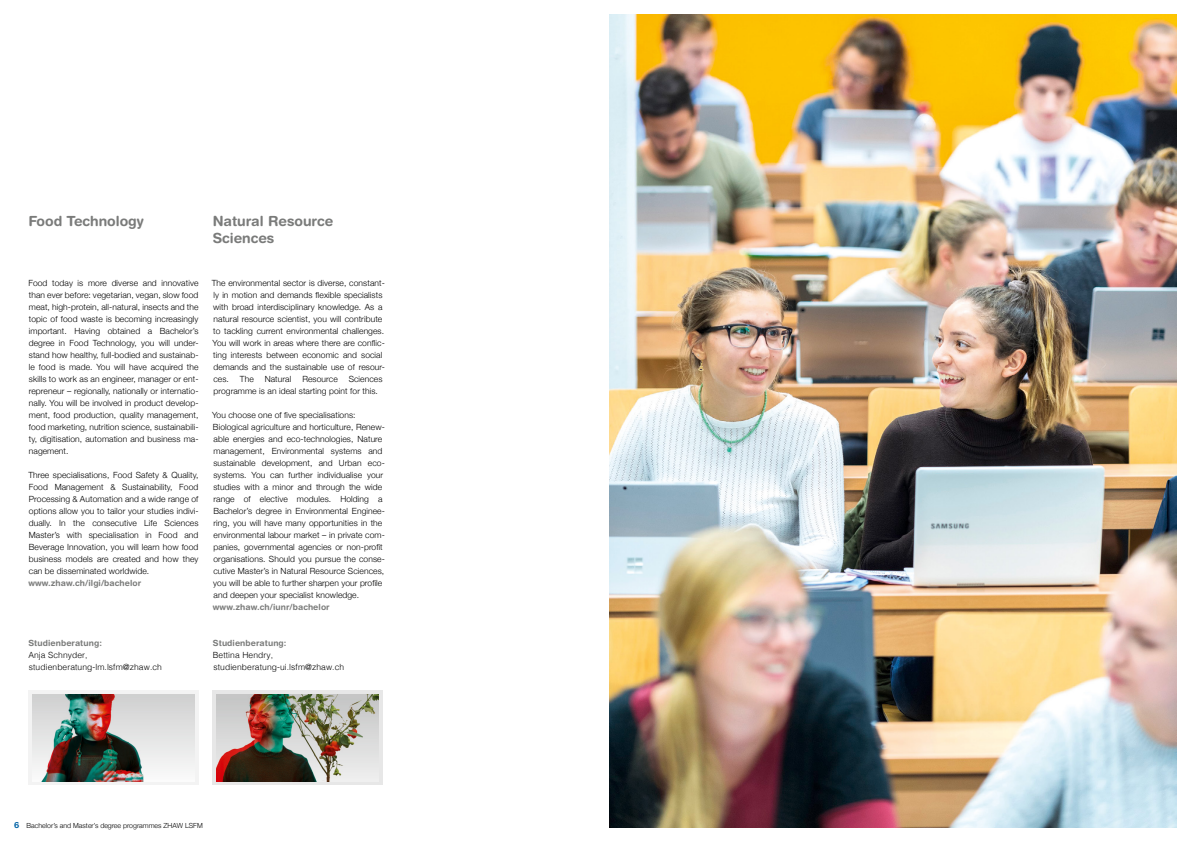
<style>
.page{position:relative;width:1191px;height:842px;background:#fff}
.page>*{position:absolute;margin:0;border:0;box-sizing:border-box;transform-origin:0 0}
.t1{font:700 14px/17px "Helvetica Rounded LT Std";color:#7a7b7a}
.t2{font:300 8.5px/12px "Helvetica Neue";letter-spacing:.01em;color:#000}
.t3{font:300 8.5px/12px "Helvetica";letter-spacing:.01em;color:#000}
.t4{font:700 8.5px "Helvetica Rounded LT Std";letter-spacing:.01em;color:#7a7b7a}
.t5{font:300 7px "Helvetica Neue";color:#000}
.s1{font-family:"Helvetica Rounded LT Std";font-weight:700;font-size:8.5px;color:#0063a6}
</style>
<div class="page">
<img style="left:609px;top:14px;width:567px;height:814px">
<img style="left:213px;top:690px;width:170px;height:95px">
<svg style="left:28px;top:690px;width:170px;height:95px;fill:#f3f3f3"></svg>
<img style="left:33px;top:694px;width:161px;height:87px">
<h1 class="t1" style="left:28px;top:212px;width:117px">Food Technology</h1>
<p class="t2" style="left:28px;top:276px;width:172px;text-align:justify">Food today is more diverse and innovative than ever before: vegetarian, vegan, slow food meat, high-protein, all-natural, insects and the topic of food waste is becoming increasingly important. Having obtained a Bachelor’s degree in Food Technology, you will under&shy;stand how healthy, full-bodied and sustainab&shy;le food is made. You will have acquired the skills to work as an engineer, manager or ent&shy;repreneur – regionally, nationally or internatio&shy;nally. You will be involved in product develop&shy;ment, food production, quality management, food marketing, nutrition science, sustainabili&shy;ty, digitisation, automation and business ma&shy;nagement.</p>
<p class="t2" style="left:28px;top:468px;width:172px;text-align:justify">Three specialisations, Food Safety &amp; Quality, Food Management &amp; Sustainability, Food Processing &amp; Automation and a wide range of options allow you to tailor your studies indivi&shy;dually. In the consecutive Life Sciences Master’s with specialisation in Food and Beverage Innovation, you will learn how food business models are created and how they can be disseminated worldwide.</p>
<p class="t4" style="left:28px;top:578px;width:114px">www.zhaw.ch/ilgi/bachelor</p>
<p class="t4" style="left:28px;top:638px;width:75px">Studienberatung:</p>
<p class="t3" style="left:28px;top:648px;width:135px">Anja Schnyder, studienberatung-lm.lsfm@zhaw.ch</p>
<h1 class="t1" style="left:213px;top:212px;width:122px">Natural Resource<br>Sciences</h1>
<p class="t2" style="left:212px;top:276px;width:175px">The environmental sector is diverse, constant&shy;ly in motion and demands flexible specialists with broad interdisciplinary knowledge. As a natural resource scientist, you will contribute to tackling current environmental challenges.<br>You will work in areas where there are conflic&shy;ting interests between economic and social demands and the sustainable use of resour&shy;ces.</p>
<p class="t2" style="left:213px;top:372px;width:170px;text-indent:135px">Sciences programme is an ideal starting point for this.</p>
<p class="t2" style="left:212px;top:408px;width:174px">You choose one of five specialisations:<br>Biological agriculture and horticulture, Renew&shy;able energies and eco-technologies, Nature management, Environmental systems and sustainable development, and Urban eco&shy;systems. You can further individualise your studies with a minor and through the wide range of elective modules. Holding a Bachelor’s degree in Environmental Enginee&shy;ring, you will have many opportunities in the environmental labour market – in private com&shy;panies, governmental agencies or non-profit organisations. Should you pursue the conse&shy;cutive Master’s in Natural Resource Sciences, you will be able to further sharpen your profile and deepen your specialist knowledge.</p>
<p class="t4" style="left:213px;top:602px;width:118px">www.zhaw.ch/iunr/bachelor</p>
<p class="t4" style="left:213px;top:638px;width:75px">Studienberatung:</p>
<p class="t3" style="left:213px;top:648px;width:133px">Bettina Hendry, studienberatung-ui.lsfm@zhaw.ch</p>
<p class="t2" style="left:240px;top:372px;width:15px">The</p>
<p class="t2" style="left:265px;top:372px;width:28px">Natural</p>
<p class="t2" style="left:302px;top:372px;width:37px">Resource</p>
<p class="t5" style="left:14px;top:820px;width:190px"><span class="s1">6</span> Bachelor’s and Master’s degree programmes ZHAW LSFM</p>
</div>
